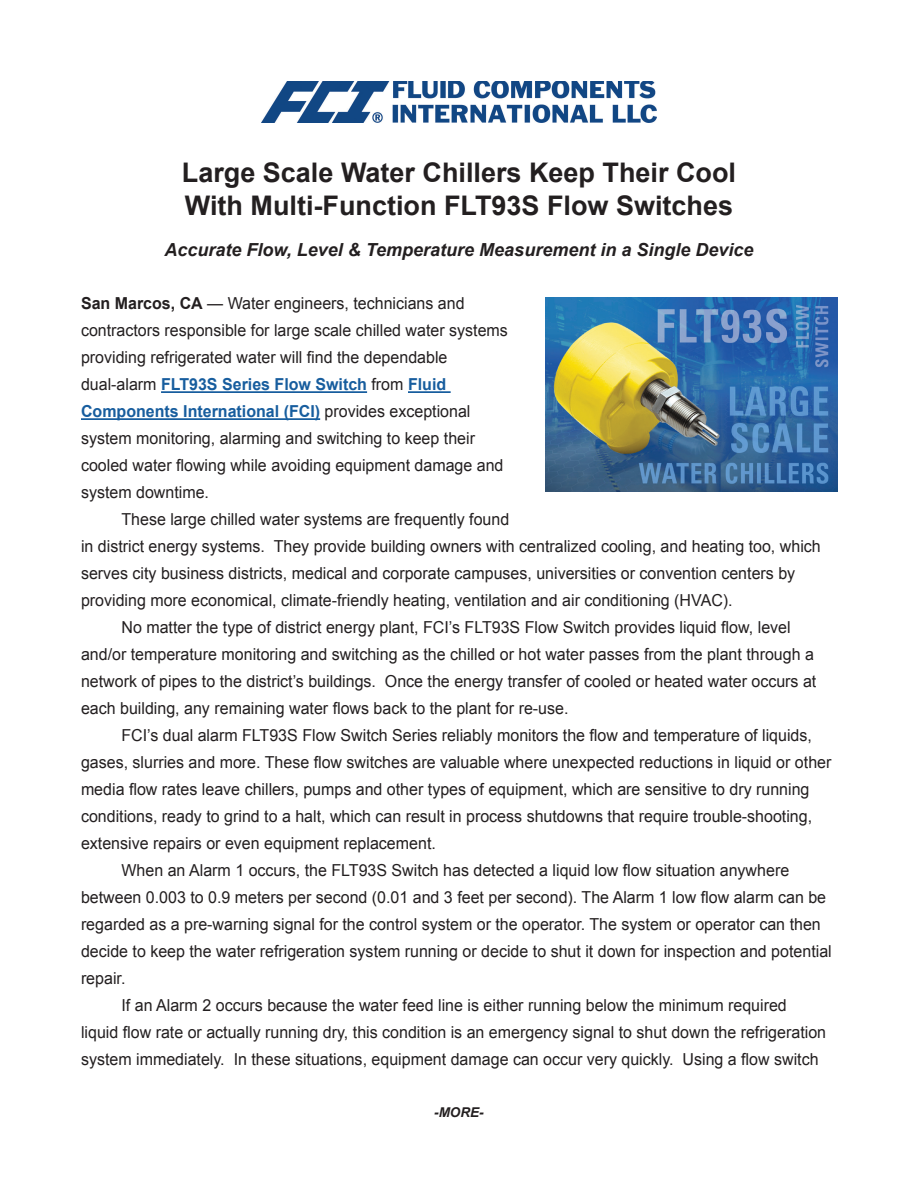
<style>
.page{position:relative;width:918px;height:1188px;background:#fff}
.page>*{position:absolute;margin:0;border:0;box-sizing:border-box;transform-origin:0 0}
.t1{font:700 27px/33px "Arial";color:#231f20}
.t2{font:italic 700 18px "Arial";color:#231f20}
.t3{font:16.5px/27px "Arial";color:#231f20}
.t4{font:italic 700 13.5px "Arial";color:#231f20}
.s1{font-weight:700}
.s2{font-weight:700;color:#175d9e}
</style>
<div class="page">
<hr style="left:161px;top:391px;width:206px;height:2px;background:#175d9e">
<hr style="left:408px;top:391px;width:43px;height:2px;background:#175d9e">
<hr style="left:81px;top:418px;width:239px;height:2px;background:#175d9e">
<img style="left:262px;top:81px;width:394px;height:41px">
<img style="left:546px;top:297px;width:291px;height:194px">
<h1 class="t1" style="left:182px;top:157px;width:556px">Large Scale Water Chillers Keep Their Cool<br>With Multi-Function FLT93S Flow Switches</h1>
<p class="t2" style="left:165px;top:238px;width:590px">Accurate Flow, Level &amp; Temperature Measurement in a Single Device</p>
<p class="t3" style="left:81px;top:290px;width:428px"><span class="s1">San Marcos, CA</span> — Water engineers, technicians and contractors responsible for large scale chilled water systems providing refrigerated water will find the dependable dual-alarm <span class="s2">FLT93S Series Flow Switch</span> from <span class="s2">Fluid Components International (FCI)</span> provides exceptional system monitoring, alarming and switching to keep their cooled water flowing while avoiding equipment damage and system downtime.</p>
<p class="t3" style="left:121px;top:506px;width:389px">These large chilled water systems are frequently found</p>
<p class="t3" style="left:81px;top:533px;width:741px">in district energy systems. They provide building owners with centralized cooling, and heating too, which</p>
<p class="t3" style="left:81px;top:560px;width:716px">serves city business districts, medical and corporate campuses, universities or convention centers by</p>
<p class="t3" style="left:81px;top:587px;width:653px">providing more economical, climate-friendly heating, ventilation and air conditioning (HVAC).</p>
<p class="t3" style="left:121px;top:614px;width:671px">No matter the type of district energy plant, FCI’s FLT93S Flow Switch provides liquid flow, level</p>
<p class="t3" style="left:81px;top:641px;width:735px">and/or temperature monitoring and switching as the chilled or hot water passes from the plant through a</p>
<p class="t3" style="left:81px;top:668px;width:737px">network of pipes to the district’s buildings. Once the energy transfer of cooled or heated water occurs at</p>
<p class="t3" style="left:81px;top:695px;width:489px">each building, any remaining water flows back to the plant for re-use.</p>
<p class="t3" style="left:121px;top:722px;width:692px">FCI’s dual alarm FLT93S Flow Switch Series reliably monitors the flow and temperature of liquids,</p>
<p class="t3" style="left:81px;top:749px;width:752px">gases, slurries and more. These flow switches are valuable where unexpected reductions in liquid or other</p>
<p class="t3" style="left:81px;top:776px;width:730px">media flow rates leave chillers, pumps and other types of equipment, which are sensitive to dry running</p>
<p class="t3" style="left:81px;top:803px;width:733px">conditions, ready to grind to a halt, which can result in process shutdowns that require trouble-shooting,</p>
<p class="t3" style="left:81px;top:830px;width:356px">extensive repairs or even equipment replacement.</p>
<p class="t3" style="left:121px;top:857px;width:669px">When an Alarm 1 occurs, the FLT93S Switch has detected a liquid low flow situation anywhere</p>
<p class="t3" style="left:81px;top:884px;width:747px">between 0.003 to 0.9 meters per second (0.01 and 3 feet per second). The Alarm 1 low flow alarm can be</p>
<p class="t3" style="left:81px;top:911px;width:741px">regarded as a pre-warning signal for the control system or the operator. The system or operator can then</p>
<p class="t3" style="left:81px;top:938px;width:752px">decide to keep the water refrigeration system running or decide to shut it down for inspection and potential</p>
<p class="t3" style="left:81px;top:965px;width:46px">repair.</p>
<p class="t3" style="left:121px;top:992px;width:667px">If an Alarm 2 occurs because the water feed line is either running below the minimum required</p>
<p class="t3" style="left:81px;top:1019px;width:747px">liquid flow rate or actually running dry, this condition is an emergency signal to shut down the refrigeration</p>
<p class="t3" style="left:81px;top:1046px;width:739px">system immediately. In these situations, equipment damage can occur very quickly. Using a flow switch</p>
<p class="t4" style="left:434px;top:1103px;width:51px">-MORE-</p>
</div>
